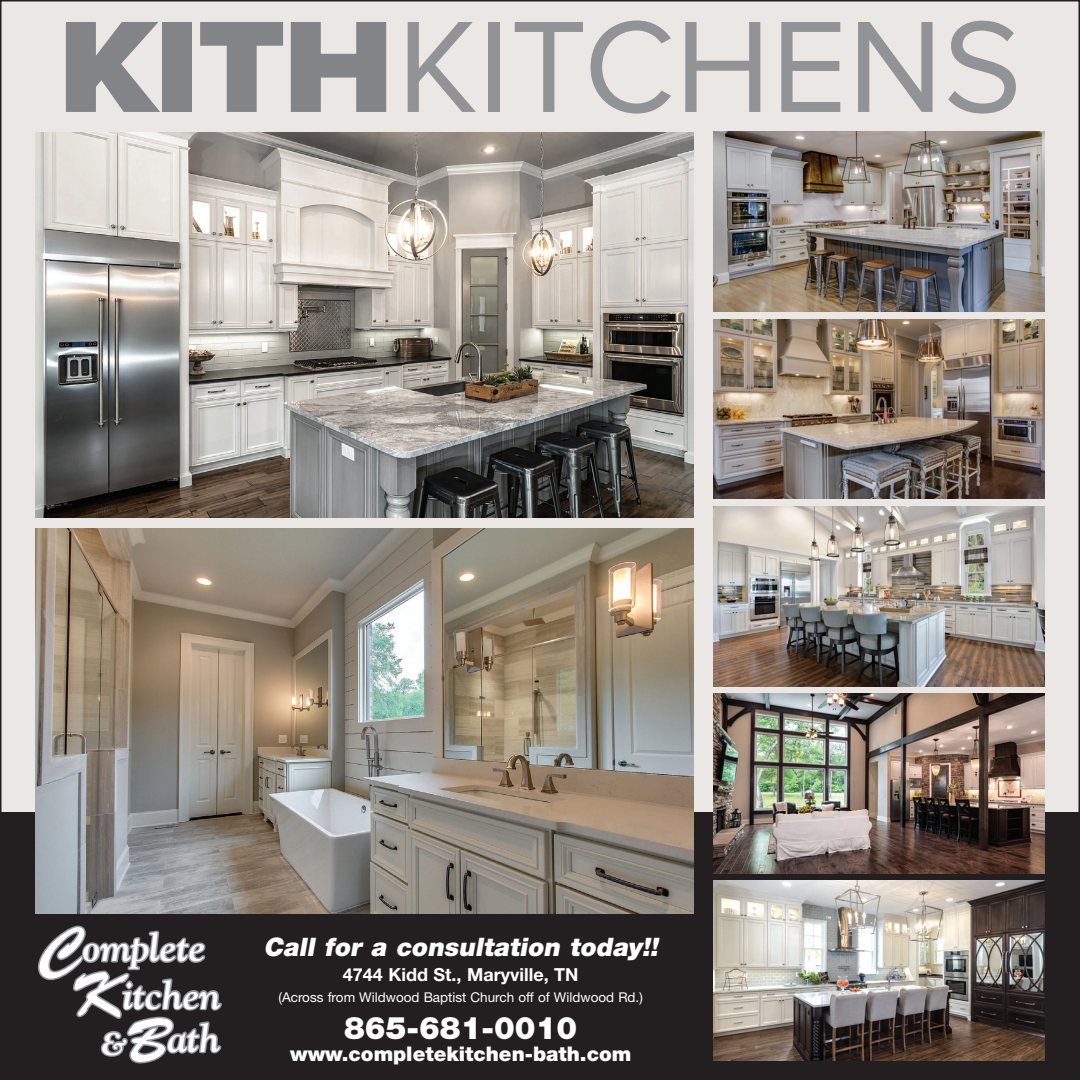
<style>
.page{position:relative;width:1080px;height:1080px;background:#fff}
.page>*{position:absolute;margin:0;border:0;box-sizing:border-box;transform-origin:0 0}
.t1{font:134.85px "Proxima Nova";color:#919396}
.t2{font:italic 700 39.9px/47.7px "Goudy Std";letter-spacing:-.015em;color:#fff}
.t3{font:900 31.05px "Helvetica Neue LT Std";color:#fff}
.t4{font:italic 900 25.5px "Helvetica Neue LT Std";color:#fff}
.t5{font:900 20.25px "Helvetica Neue LT Std";color:#fff}
.t6{font:700 18px "Helvetica Neue LT Std";color:#fff}
.t7{font:13.5px "Helvetica Neue LT Std";color:#fff}
.s1{font-weight:900;color:#828487}
.s2{font-family:"Brush Script Std";font-weight:400;font-style:normal;font-size:62.4px}
.s3{font-family:"Bembo Std";font-size:35.1px}
</style>
<div class="page">
<div style="left:0;top:0;width:1080px;height:853px;background:#eae7e5"></div>
<div style="left:0;top:812px;width:1080px;height:268px;background:#231f20"></div>
<img style="left:36px;top:133px;width:658px;height:385px">
<img style="left:36px;top:529px;width:658px;height:385px">
<img style="left:713px;top:881px;width:331px;height:180px">
<img style="left:713px;top:694px;width:331px;height:179px">
<img style="left:713px;top:506px;width:331px;height:180px">
<img style="left:713px;top:319px;width:331px;height:180px">
<img style="left:713px;top:132px;width:331px;height:180px">
<svg style="left:37px;top:925px;width:185px;height:139px"></svg>
<h1 class="t1" style="left:58px;top:-10px;width:966px"><span class="s1">KITH</span>KITCHENS</h1>
<h2 class="t2" style="left:70px;top:923px;width:152px;text-indent:-30px"><span class="s2">C</span>omplete<br><span class="s2">K</span>itchen</h2>
<h2 class="t2" style="left:100px;top:1014px;width:122px"><span class="s3">&amp;</span><span class="s2">B</span>ath</h2>
<h3 class="t4" style="left:263px;top:931px;width:401px">Call for a consultation today!!</h3>
<h3 class="t6" style="left:343px;top:964px;width:237px">4744 Kidd St., Maryville, TN</h3>
<p class="t7" style="left:279px;top:989px;width:366px">(Across from Wildwood Baptist Church off of Wildwood Rd.)</p>
<h3 class="t3" style="left:344px;top:1010px;width:235px">865-681-0010</h3>
<h3 class="t5" style="left:290px;top:1041px;width:343px">www.completekitchen-bath.com</h3>
</div>
